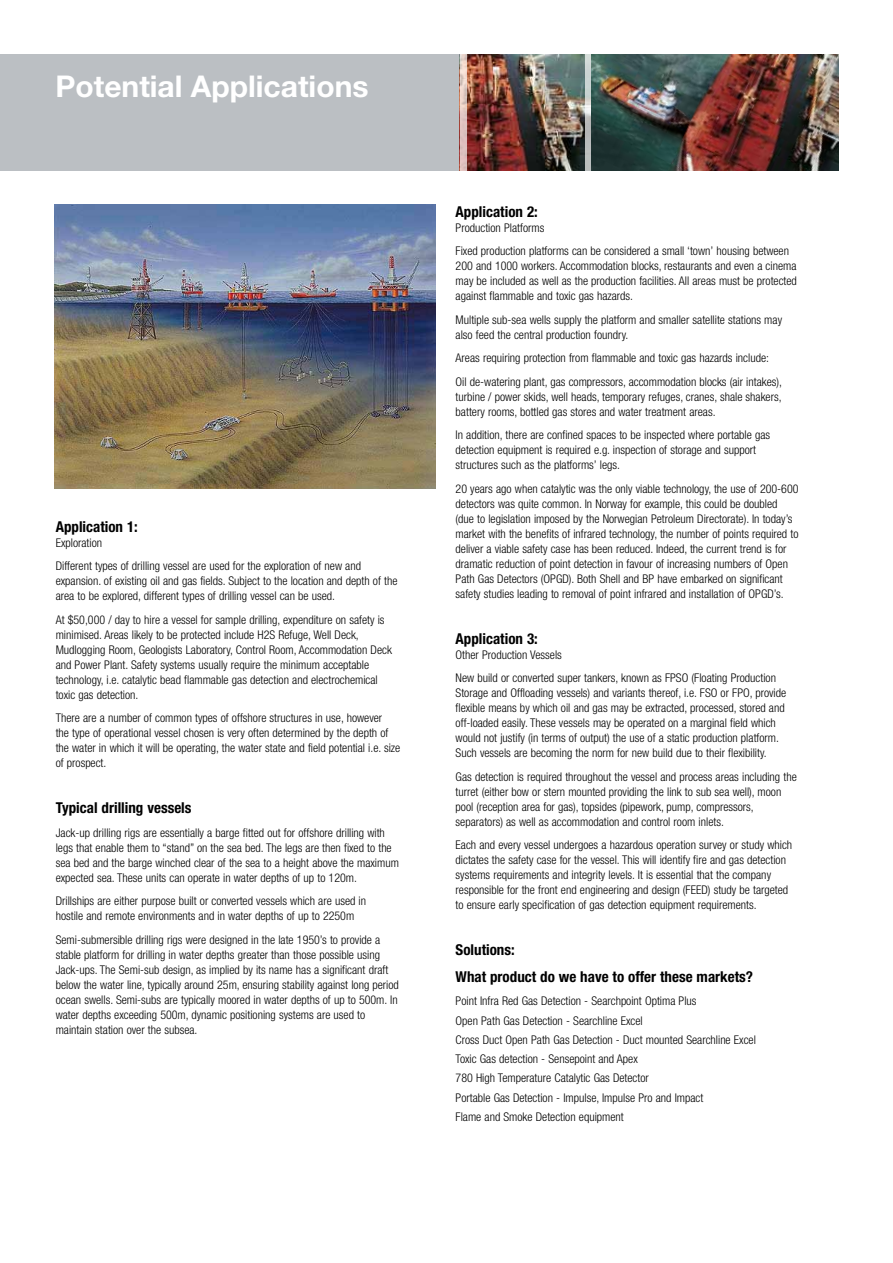
<style>
.page{position:relative;width:893px;height:1263px;background:#fff}
.page>*{position:absolute;margin:0;border:0;box-sizing:border-box;transform-origin:0 0}
.t1{font:700 30px "Helvetica Neue";color:#fff}
.t2{font:700 condensed 15px/26.7px "Helvetica Neue";color:#000}
.t3{font:300 condensed 12px/15px "Helvetica Neue";color:#000}
</style>
<div class="page">
<div style="left:0;top:54px;width:839px;height:116px;background:#bbbfc3"></div>
<img style="left:467px;top:54px;width:372px;height:116px">
<svg style="left:585px;top:54px;width:7px;height:117px"></svg>
<svg style="left:460px;top:54px;width:7px;height:117px"></svg>
<img style="left:54px;top:204px;width:382px;height:284px">
<h1 class="t1" style="left:55px;top:68px;width:315px">Potential Applications</h1>
<p class="t2" style="left:56px;top:513px;width:84px">Application 1:</p>
<p class="t3" style="left:56px;top:530px;width:307px;line-height:23.5px">Exploration<br>Different types of drilling vessel are used for the exploration of new and</p>
<p class="t3" style="left:56px;top:573px;width:343px">expansion. of existing oil and gas fields. Subject to the location and depth of the area to be explored, different types of drilling vessel can be used.</p>
<p class="t3" style="left:56px;top:612px;width:338px">At $50,000 / day to hire a vessel for sample drilling, expenditure on safety is minimised. Areas likely to be protected include H2S Refuge, Well Deck, Mudlogging Room, Geologists Laboratory, Control Room, Accommodation Deck and Power Plant. Safety systems usually require the minimum acceptable technology, i.e. catalytic bead flammable gas detection and electrochemical toxic gas detection.</p>
<p class="t3" style="left:56px;top:710px;width:346px">There are a number of common types of offshore structures in use, however<br>the type of operational vessel chosen is very often determined by the depth of the water in which it will be operating, the water state and field potential i.e. size of prospect.</p>
<p class="t2" style="left:56px;top:794px;width:137px">Typical drilling vessels</p>
<p class="t3" style="left:56px;top:825px;width:345px">Jack-up drilling rigs are essentially a barge fitted out for offshore drilling with legs that enable them to “stand” on the sea bed. The legs are then fixed to the sea bed and the barge winched clear of the sea to a height above the maximum expected sea. These units can operate in water depths of up to 120m.</p>
<p class="t3" style="left:56px;top:893px;width:312px">Drillships are either purpose built or converted vessels which are used in hostile and remote environments and in water depths of up to 2250m</p>
<p class="t3" style="left:56px;top:932px;width:345px">Semi-submersible drilling rigs were designed in the late 1950’s to provide a stable platform for drilling in water depths greater than those possible using Jack-ups. The Semi-sub design, as implied by its name has a significant draft below the water line, typically around 25m, ensuring stability against long period ocean swells. Semi-subs are typically moored in water depths of up to 500m. In water depths exceeding 500m, dynamic positioning systems are used to maintain station over the subsea.</p>
<p class="t2" style="left:456px;top:198px;width:84px">Application 2:</p>
<p class="t3" style="left:456px;top:215px;width:335px;line-height:23.5px">Production Platforms<br>Fixed production platforms can be considered a small ‘town’ housing between</p>
<p class="t3" style="left:456px;top:258px;width:343px;text-align:justify">200 and 1000 workers. Accommodation blocks, restaurants and even a cinema may be included as well as the production facilities. All areas must be protected against flammable and toxic gas hazards.</p>
<p class="t3" style="left:456px;top:312px;width:328px">Multiple sub-sea wells supply the platform and smaller satellite stations may also feed the central production foundry.</p>
<p class="t3" style="left:456px;top:346px;width:328px;line-height:23.5px">Areas requiring protection from flammable and toxic gas hazards include:<br>Oil de-watering plant, gas compressors, accommodation blocks (air intakes),</p>
<p class="t3" style="left:456px;top:389px;width:327px">turbine / power skids, well heads, temporary refuges, cranes, shale shakers, battery rooms, bottled gas stores and water treatment areas.</p>
<p class="t3" style="left:456px;top:427px;width:316px">In addition, there are confined spaces to be inspected where portable gas detection equipment is required e.g. inspection of storage and support structures such as the platforms’ legs.</p>
<p class="t3" style="left:456px;top:481px;width:344px">20 years ago when catalytic was the only viable technology, the use of 200-600 detectors was quite common. In Norway for example, this could be doubled (due to legislation imposed by the Norwegian Petroleum Directorate). In today’s market with the benefits of infrared technology, the number of points required to deliver a viable safety case has been reduced. Indeed, the current trend is for dramatic reduction of point detection in favour of increasing numbers of Open Path Gas Detectors (OPGD). Both Shell and BP have embarked on significant safety studies leading to removal of point infrared and installation of OPGD’s.</p>
<p class="t2" style="left:456px;top:625px;width:84px">Application 3:</p>
<p class="t3" style="left:456px;top:642px;width:322px;line-height:23.5px">Other Production Vessels<br>New build or converted super tankers, known as FPSO (Floating Production</p>
<p class="t3" style="left:456px;top:685px;width:332px">Storage and Offloading vessels) and variants thereof, i.e. FSO or FPO, provide flexible means by which oil and gas may be extracted, processed, stored and off-loaded easily. These vessels may be operated on a marginal field which would not justify (in terms of output) the use of a static production platform.<br>Such vessels are becoming the norm for new build due to their flexibility.</p>
<p class="t3" style="left:456px;top:769px;width:343px">Gas detection is required throughout the vessel and process areas including the turret (either bow or stern mounted providing the link to sub sea well), moon pool (reception area for gas), topsides (pipework, pump, compressors, separators) as well as accommodation and control room inlets.</p>
<p class="t3" style="left:456px;top:837px;width:338px">Each and every vessel undergoes a hazardous operation survey or study which dictates the safety case for the vessel. This will identify fire and gas detection systems requirements and integrity levels. It is essential that the company responsible for the front end engineering and design (FEED) study be targeted to ensure early specification of gas detection equipment requirements.</p>
<p class="t2" style="left:456px;top:936px;width:299px">Solutions:<br>What product do we have to offer these markets?</p>
<p class="t3" style="left:456px;top:991px;width:302px;line-height:19.2px">Point Infra Red Gas Detection - Searchpoint Optima Plus<br>Open Path Gas Detection - Searchline Excel<br>Cross Duct Open Path Gas Detection - Duct mounted Searchline Excel Toxic Gas detection - Sensepoint and Apex<br>780 High Temperature Catalytic Gas Detector<br>Portable Gas Detection - Impulse, Impulse Pro and Impact<br>Flame and Smoke Detection equipment</p>
</div>
